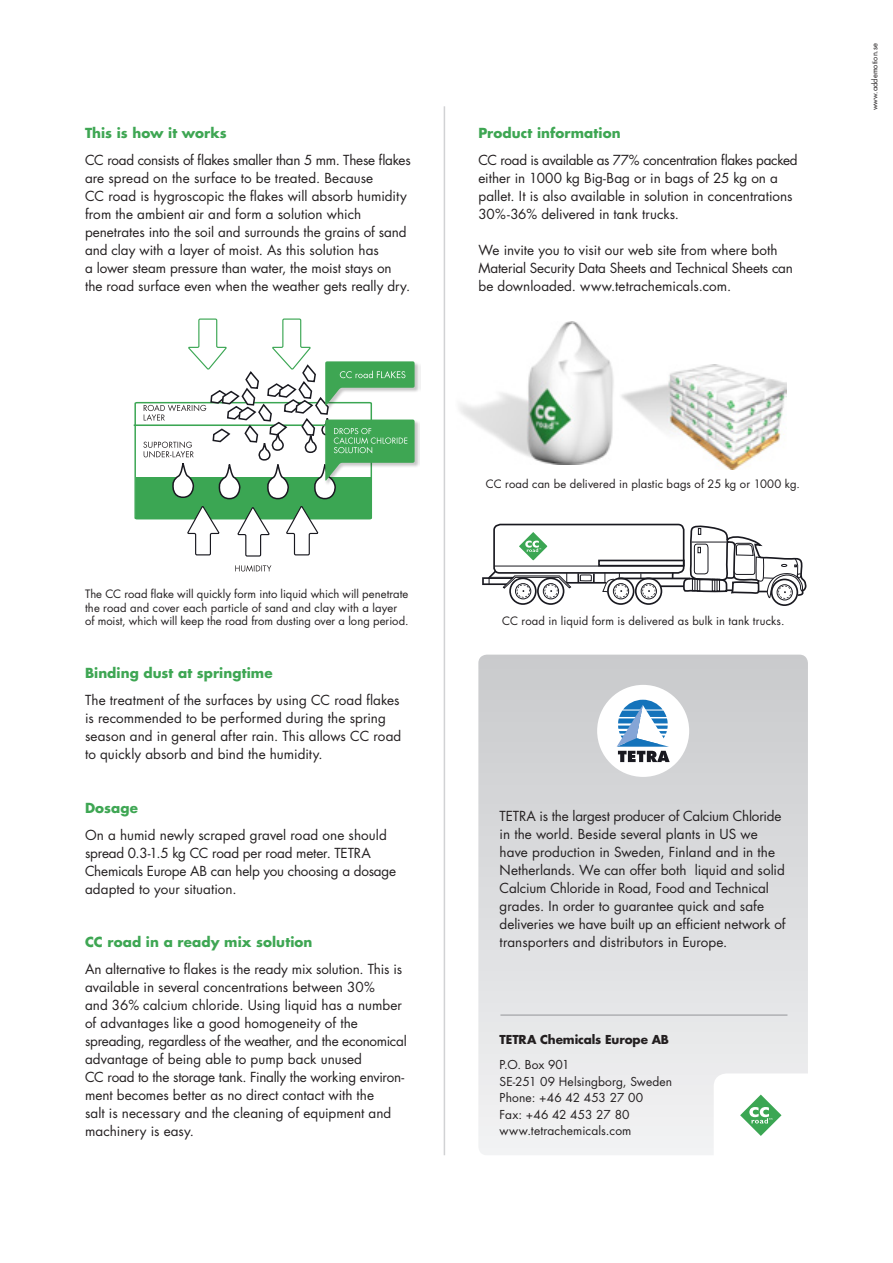
<style>
.page{position:relative;width:893px;height:1263px;background:#fff}
.page>*{position:absolute;margin:0;border:0;box-sizing:border-box;transform-origin:0 0}
.t1{font:13.5px/18px "Futura";color:#231f20}
.t2{font:700 13.5px "Futura";letter-spacing:.005em;color:#3ea653}
.t3{font:12px "Futura";letter-spacing:.01em;color:#231f20}
.t4{font:700 12px "Futura";color:#231f20}
.t5{font:11.25px/13.5px "Futura";letter-spacing:.005em;color:#231f20}
.t6{font:7.5px "Futura";color:#231f20}
</style>
<div class="page">
<div style="left:771px;top:579px;width:27px;height:27px;border:2px solid #191920;border-radius:50%"></div>
<div style="left:777px;top:584px;width:16px;height:16px;border:1px solid #191920;border-radius:50%"></div>
<div style="left:635px;top:577px;width:27px;height:28px;border:2px solid #191920;border-radius:50%"></div>
<div style="left:607px;top:577px;width:27px;height:28px;border:2px solid #191920;border-radius:50%"></div>
<div style="left:537px;top:577px;width:27px;height:28px;border:2px solid #191920;border-radius:50%"></div>
<div style="left:509px;top:577px;width:28px;height:28px;border:2px solid #191920;border-radius:50%"></div>
<svg style="left:482px;top:523px;width:325px;height:76px"></svg>
<img style="left:459px;top:322px;width:155px;height:143px">
<img style="left:621px;top:364px;width:165px;height:105px">
<hr style="left:444px;top:106px;width:1px;height:1049px;background:#d1d2d4">
<div style="left:478px;top:655px;width:330px;height:500px;background:linear-gradient(to bottom,#c9cacc,#f2f2f3);border-radius:9px"></div>
<hr style="left:500px;top:1015px;width:287px;height:1px;background:#939598">
<div style="left:597px;top:685px;width:92px;height:92px;background:#fff;border-radius:50%"></div>
<svg style="left:617px;top:700px;width:53px;height:62px"></svg>
<div style="left:714px;top:1073px;width:111px;height:100px;background:#fff;border-radius:13px"></div>
<svg style="left:740px;top:1094px;width:41px;height:42px"></svg>
<div style="left:324px;top:418px;width:96px;height:68px;background:#231f20;opacity:.25"></div>
<div style="left:324px;top:360px;width:96px;height:50px;background:#231f20;opacity:.25"></div>
<svg style="left:235px;top:565px;width:36px;height:7px"></svg>
<svg style="left:134px;top:318px;width:281px;height:239px"></svg>
<p class="t2" style="left:85px;top:124px;width:143px">This is how it works</p>
<p class="t1" style="left:85px;top:152px;width:327px">CC road consists of flakes smaller than 5 mm. These flakes are spread on the surface to be treated. Because</p>
<p class="t1" style="left:85px;top:188px;width:323px">CC road is hygroscopic the flakes will absorb humidity from the ambient air and form a solution which penetrates into the soil and surrounds the grains of sand and clay with a layer of moist. As this solution has</p>
<p class="t1" style="left:85px;top:260px;width:308px">a lower steam pressure than water, the moist stays on</p>
<p class="t1" style="left:85px;top:278px;width:327px">the road surface even when the weather gets really dry.</p>
<p class="t2" style="left:478px;top:124px;width:144px">Product information</p>
<p class="t1" style="left:478px;top:152px;width:321px">CC road is available as 77% concentration flakes packed either in 1000 kg Big-Bag or in bags of 25 kg on a pallet. It is also available in solution in concentrations 30%-36% delivered in tank trucks.</p>
<p class="t1" style="left:478px;top:242px;width:316px">We invite you to visit our web site from where both<br>Material Security Data Sheets and Technical Sheets can be downloaded. www.tetrachemicals.com.</p>
<p class="t6" style="left:870px;top:110px;width:68px;rotate:-90deg">www.addemotion.se</p>
<p class="t5" style="left:85px;top:588px;width:325px">The CC road flake will quickly form into liquid which will penetrate the road and cover each particle of sand and clay with a layer</p>
<p class="t5" style="left:85px;top:615px;width:325px">of moist, which will keep the road from dusting over a long period.</p>
<p class="t2" style="left:85px;top:664px;width:189px">Binding dust at springtime</p>
<p class="t1" style="left:85px;top:692px;width:316px">The treatment of the surfaces by using CC road flakes</p>
<p class="t1" style="left:85px;top:710px;width:318px">is recommended to be performed during the spring season and in general after rain. This allows CC road to quickly absorb and bind the humidity.</p>
<p class="t2" style="left:85px;top:799px;width:54px">Dosage</p>
<p class="t1" style="left:85px;top:827px;width:313px">On a humid newly scraped gravel road one should spread 0.3-1.5 kg CC road per road meter. Tetra Chemicals Europe AB can help you choosing a dosage adapted to your situation.</p>
<p class="t2" style="left:85px;top:933px;width:229px">CC road in a ready mix solution</p>
<p class="t1" style="left:85px;top:960px;width:319px">An alternative to flakes is the ready mix solution. This is available in several concentrations between 30%</p>
<p class="t1" style="left:85px;top:996px;width:323px">and 36% calcium chloride. Using liquid has a number of advantages like a good homogeneity of the spreading, regardless of the weather, and the economical advantage of being able to pump back unused</p>
<p class="t1" style="left:85px;top:1068px;width:321px">CC road to the storage tank. Finally the working environ&shy;ment becomes better as no direct contact with the</p>
<p class="t1" style="left:85px;top:1104px;width:308px">salt is necessary and the cleaning of equipment and machinery is easy.</p>
<p class="t5" style="left:486px;top:477px;width:316px">CC road can be delivered in plastic bags of 25 kg or 1000 kg.</p>
<p class="t5" style="left:502px;top:615px;width:284px">CC road in liquid form is delivered as bulk in tank trucks.</p>
<p class="t1" style="left:500px;top:807px;width:287px">TETRA is the largest producer of Calcium Chloride in the world. Beside several plants in US we have production in Sweden, Finland and in the Netherlands. We can offer both liquid and solid Calcium Chloride in Road, Food and Technical</p>
<p class="t1" style="left:500px;top:897px;width:287px">grades. In order to guarantee quick and safe deliveries we have built up an efficient network of transporters and distributors in Europe.</p>
<p class="t4" style="left:500px;top:1031px;width:9px">TETRA</p>
<p class="t4" style="left:540px;top:1031px;width:122px">Chemicals Europe AB</p>
<p class="t3" style="left:500px;top:1057px;width:71px">P.O. Box 901</p>
<p class="t3" style="left:500px;top:1073px;width:174px">SE-251 09 Helsingborg, Sweden</p>
<p class="t3" style="left:500px;top:1090px;width:145px">Phone: +46 42 453 27 00</p>
<p class="t3" style="left:500px;top:1106px;width:131px">Fax: +46 42 453 27 80</p>
<p class="t3" style="left:500px;top:1123px;width:133px">www.tetrachemicals.com</p>
</div>
